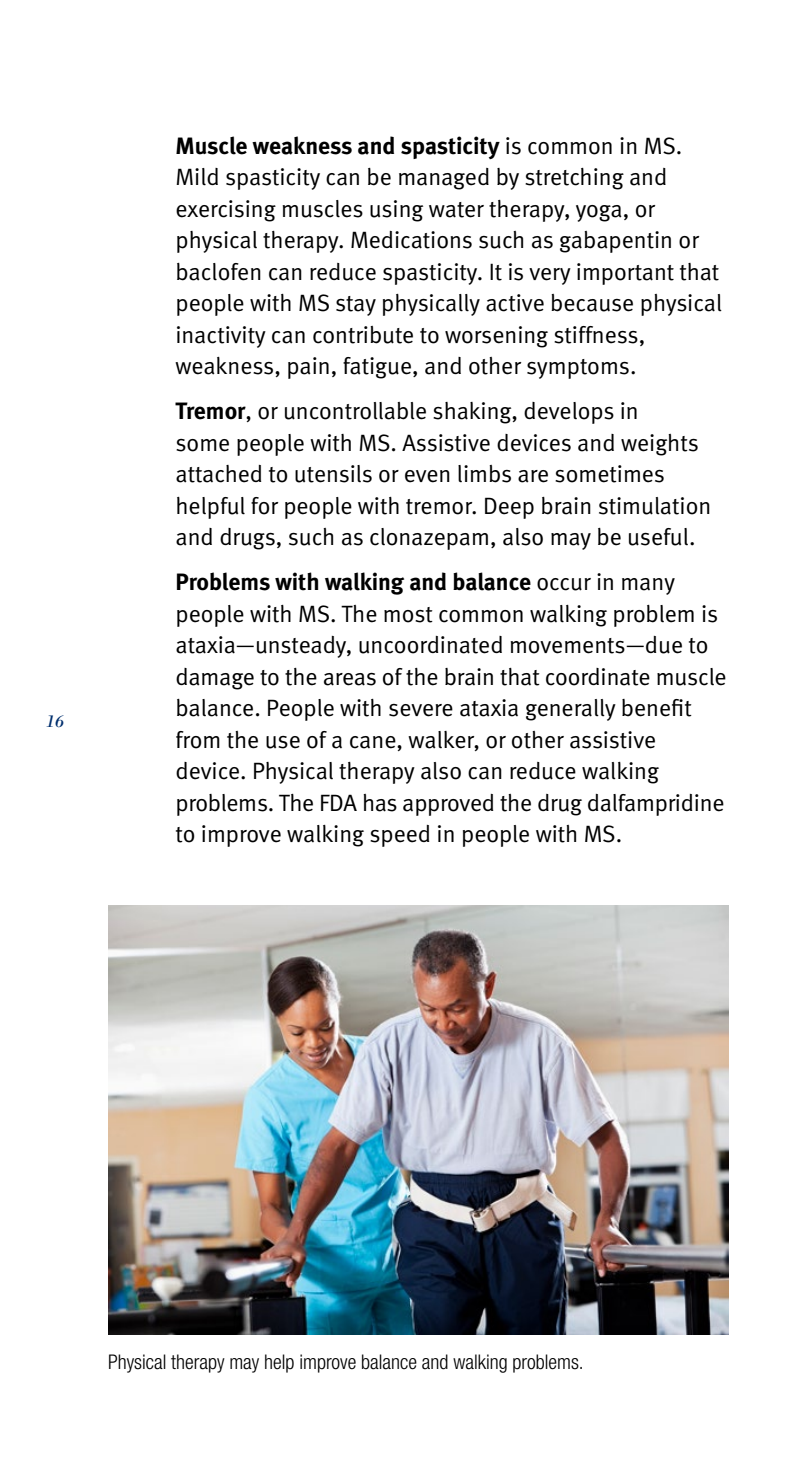
<style>
.page{position:relative;width:810px;height:1458px;background:#fff}
.page>*{position:absolute;margin:0;border:0;box-sizing:border-box;transform-origin:0 0}
.t1{font:23.62px/31.5px "Meta Normal LF";color:#000}
.t2{font:300 condensed 20.25px "Helvetica Neue LT Std";color:#000}
.t3{font:italic 18px "Bodoni";color:#002f6e}
.s1{font-family:"Meta Bold LF"}
</style>
<div class="page">
<img style="left:108px;top:905px;width:621px;height:429px">
<p class="t3" style="left:46px;top:710px;width:19px">16</p>
<p class="t1" style="left:176px;top:129px;width:548px"><span class="s1">Muscle weakness and spasticity</span> is common in MS.<br>Mild spasticity can be managed by stretching and exercising muscles using water therapy, yoga, or physical therapy. Medications such as gabapentin or baclofen can reduce spasticity. It is very important that people with MS stay physically active because physical inactivity can contribute to worsening stiffness, weakness, pain, fatigue, and other symptoms.</p>
<p class="t1" style="left:176px;top:395px;width:537px"><span class="s1">Tremor</span>, or uncontrollable shaking, develops in<br>some people with MS. Assistive devices and weights attached to utensils or even limbs are sometimes helpful for people with tremor. Deep brain stimulation and drugs, such as clonazepam, also may be useful.</p>
<p class="t1" style="left:176px;top:566px;width:553px"><span class="s1">Problems with walking and balance</span> occur in many people with MS. The most common walking problem is ataxia—unsteady, uncoordinated movements—due to damage to the areas of the brain that coordinate muscle balance. People with severe ataxia generally benefit from the use of a cane, walker, or other assistive device. Physical therapy also can reduce walking problems. The FDA has approved the drug dalfampridine to improve walking speed in people with MS.</p>
<p class="t2" style="left:108px;top:1350px;width:477px">Physical therapy may help improve balance and walking problems.</p>
</div>
